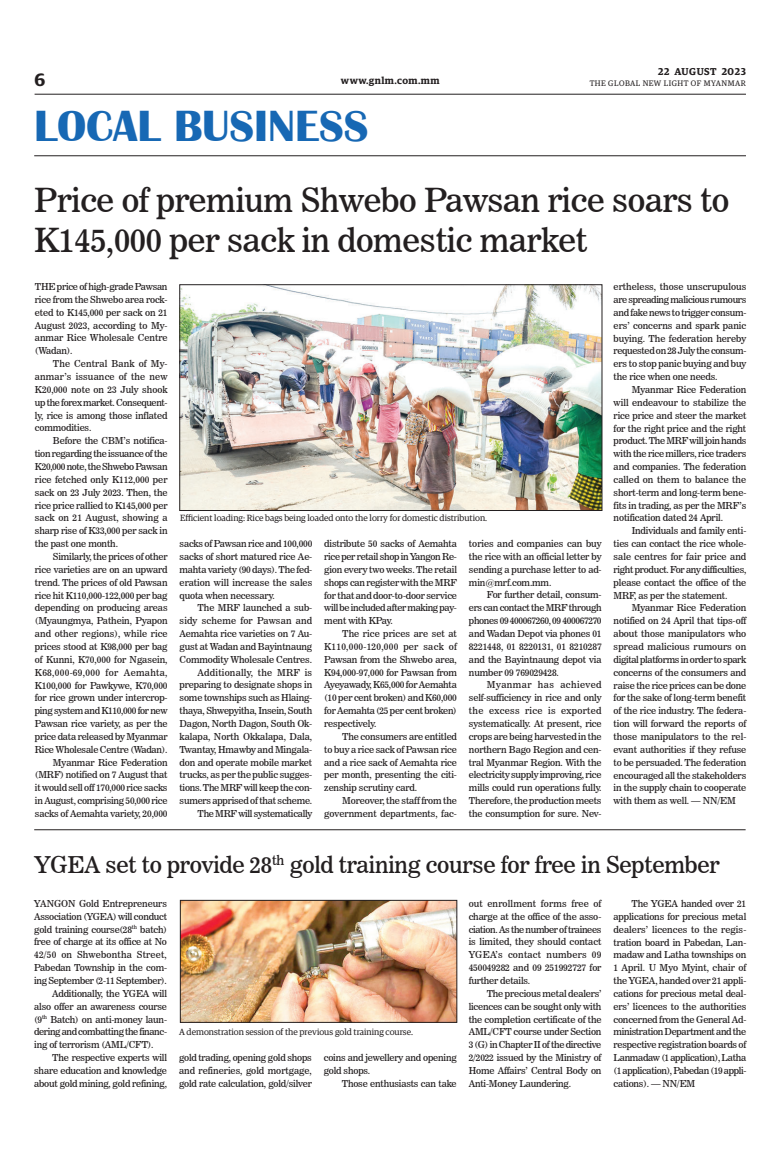
<style>
.page{position:relative;width:773px;height:1152px;background:#fff}
.page>*{position:absolute;margin:0;border:0;box-sizing:border-box;transform-origin:0 0}
.t1{font:700 45px "Britannic";color:#1768b4}
._2_Clm_Head{font:33px/39.6px "News 706 BT Roman C";letter-spacing:-.01em;color:#231f20}
._2_Clm_Head-2{font:23px "News 706 BT Roman C";letter-spacing:-.01em;color:#231f20}
.t2{font:600 18px "Guardian Egyp";color:#231f20}
.t3{font:600 10px "Guardian Egyp";letter-spacing:.05em;color:#231f20}
._2nd_Body{font:9.5px/12.9px "News 706 BT Roman C";letter-spacing:-.015em;color:#231f20;text-align:justify}
.Normal_Para{font:9.5px/12.9px "News 706 BT Roman C";letter-spacing:-.015em;color:#231f20;text-align:justify}
.t4{font:9px "Guardian Egyp";color:#231f20}
.t5{font:8px "Guardian Egyp";letter-spacing:.06em;color:#231f20}
</style>
<div class="page">
<hr style="left:35px;top:94px;width:711px;height:1px;background:#231f20">
<hr style="left:34px;top:156px;width:712px;height:1px;background:#231f20">
<img style="left:182px;top:287px;width:418px;height:222px">
<div style="left:180px;top:285px;width:422px;height:226px;border:1px solid #231f20"></div>
<hr style="left:34px;top:830px;width:711px;height:1px;background:#231f20">
<img style="left:182px;top:902px;width:273px;height:119px">
<div style="left:180px;top:900px;width:277px;height:123px;border:1px solid #231f20"></div>
<p class="t3" style="left:658px;top:64px;width:89px">22 AUGUST 2023</p>
<h3 class="t2" style="left:35px;top:67px;width:12px">6</h3>
<p class="t3" style="left:341px;top:73px;width:100px">www.gnlm.com.mm</p>
<p class="t5" style="left:589px;top:78px;width:158px">THE GLOBAL NEW LIGHT OF MYANMAR</p>
<h1 class="t1" style="left:34px;top:100px;width:336px">LOCAL BUSINESS</h1>
<p class="_2_Clm_Head" style="left:34px;top:181px;width:696px">Price of premium Shwebo Pawsan rice soars to<br>K145,000 per sack in domestic market</p>
<p class="Normal_Para" style="left:35px;top:280px;width:134px">THE price of high-grade Pawsan rice from the Shwebo area rock&shy;eted to K145,000 per sack on 21<br>August 2023, according to My&shy;anmar Rice Wholesale Centre (Wadan).</p>
<p class="_2nd_Body" style="left:35px;top:357px;width:134px;text-indent:18px">The Central Bank of My&shy;anmar’s issuance of the new K20,000 note on 23 July shook up the forex market. Consequent&shy;ly, rice is among those inflated commodities.</p>
<p class="_2nd_Body" style="left:35px;top:434px;width:134px;text-indent:18px">Before the CBM’s notifica&shy;tion regarding the issuance of the K20,000 note, the Shwebo Pawsan rice fetched only K112,000 per sack on 23 July 2023. Then, the rice price rallied to K145,000 per sack on 21 August, showing a sharp rise of K33,000 per sack in the past one month.</p>
<p class="_2nd_Body" style="left:35px;top:550px;width:134px;text-indent:18px">Similarly, the prices of other rice varieties are on an upward trend. The prices of old Pawsan rice hit K110,000-122,000 per bag depending on producing areas (Myaungmya, Pathein, Pyapon and other regions), while rice prices stood at K98,000 per bag of Kunni, K70,000 for Ngasein, K68,000-69,000 for Aemahta, K100,000 for Pawkywe, K70,000 for rice grown under intercrop&shy;ping system and K110,000 for new Pawsan rice variety, as per the price data released by Myanmar Rice Wholesale Centre (Wadan).</p>
<p class="_2nd_Body" style="left:35px;top:756px;width:134px;text-indent:18px">Myanmar Rice Federation (MRF) notified on 7 August that it would sell off 170,000 rice sacks in August, comprising 50,000 rice sacks of Aemahta variety, 20,000</p>
<p class="t4" style="left:180px;top:512px;width:308px">Efficient loading: Rice bags being loaded onto the lorry for domestic distribution.</p>
<p class="_2nd_Body" style="left:180px;top:537px;width:134px">sacks of Pawsan rice and 100,000 sacks of short matured rice Ae&shy;mahta variety (90 days). The fed&shy;eration will increase the sales quota when necessary.</p>
<p class="_2nd_Body" style="left:180px;top:602px;width:134px;text-indent:18px">The MRF launched a sub&shy;sidy scheme for Pawsan and Aemahta rice varieties on 7 Au&shy;gust at Wadan and Bayintnaung Commodity Wholesale Centres.</p>
<p class="_2nd_Body" style="left:180px;top:666px;width:134px;text-indent:18px">Additionally, the MRF is preparing to designate shops in some townships such as Hlaing&shy;thaya, Shwepyitha, Insein, South Dagon, North Dagon, South Ok&shy;kalapa, North Okkalapa, Dala, Twantay, Hmawby and Mingala&shy;don and operate mobile market trucks, as per the public sugges&shy;tions. The MRF will keep the con&shy;sumers apprised of that scheme.</p>
<p class="_2nd_Body" style="left:198px;top:807px;width:116px">The MRF will systematically</p>
<p class="_2nd_Body" style="left:324px;top:537px;width:134px">distribute 50 sacks of Aemahta rice per retail shop in Yangon Re&shy;gion every two weeks. The retail shops can register with the MRF for that and door-to-door service will be included after making pay&shy;ment with KPay.</p>
<p class="_2nd_Body" style="left:324px;top:627px;width:134px;text-indent:18px">The rice prices are set at K110,000-120,000 per sack of Pawsan from the Shwebo area, K94,000-97,000 for Pawsan from Ayeyawady, K65,000 for Aemahta (10 per cent broken) and K60,000 for Aemahta (25 per cent broken) respectively.</p>
<p class="_2nd_Body" style="left:324px;top:730px;width:134px;text-indent:18px">The consumers are entitled to buy a rice sack of Pawsan rice and a rice sack of Aemahta rice per month, presenting the citi&shy;zenship scrutiny card.</p>
<p class="_2nd_Body" style="left:324px;top:794px;width:134px;text-align:right">Moreover, the staff from the government departments, fac-</p>
<p class="_2nd_Body" style="left:469px;top:537px;width:134px">tories and companies can buy the rice with an official letter by sending a purchase letter to ad&shy;min@mrf.com.mm.</p>
<p class="_2nd_Body" style="left:469px;top:589px;width:134px;text-indent:18px">For further detail, consum&shy;ers can contact the MRF through phones 09 400067260, 09 400067270 and Wadan Depot via phones 01<br>8221448, 01 8220131, 01 8210287 and the Bayintnaung depot via number 09 769029428.</p>
<p class="_2nd_Body" style="left:469px;top:679px;width:134px;text-indent:18px">Myanmar has achieved self-sufficiency in rice and only the excess rice is exported systematically. At present, rice crops are being harvested in the northern Bago Region and cen&shy;tral Myanmar Region. With the electricity supply improving, rice mills could run operations fully.<br>Therefore, the production meets the consumption for sure. Nev-</p>
<p class="_2nd_Body" style="left:613px;top:280px;width:134px">ertheless, those unscrupulous are spreading malicious rumours and fake news to trigger consum&shy;ers’ concerns and spark panic buying. The federation hereby requested on 28 July the consum&shy;ers to stop panic buying and buy the rice when one needs.</p>
<p class="_2nd_Body" style="left:613px;top:383px;width:134px;text-indent:18px">Myanmar Rice Federation will endeavour to stabilize the rice price and steer the market for the right price and the right product. The MRF will join hands with the rice millers, rice traders and companies. The federation called on them to balance the short-term and long-term bene&shy;fits in trading, as per the MRF’s notification dated 24 April.</p>
<p class="_2nd_Body" style="left:613px;top:524px;width:134px;text-indent:18px">Individuals and family enti&shy;ties can contact the rice whole&shy;sale centres for fair price and right product. For any difficulties, please contact the office of the MRF, as per the statement.</p>
<p class="_2nd_Body" style="left:613px;top:602px;width:134px;text-indent:18px">Myanmar Rice Federation notified on 24 April that tips-off about those manipulators who spread malicious rumours on digital platforms in order to spark concerns of the consumers and raise the rice prices can be done for the sake of long-term benefit of the rice industry. The federa&shy;tion will forward the reports of those manipulators to the rel&shy;evant authorities if they refuse to be persuaded. The federation encouraged all the stakeholders in the supply chain to cooperate with them as well. — NN/EM</p>
<p class="_2_Clm_Head-2" style="left:35px;top:851px;width:686px">YGEA set to provide 28<sup>th</sup> gold training course for free in September</p>
<p class="Normal_Para" style="left:34px;top:897px;width:134px">YANGON Gold Entrepreneurs Association (YGEA) will conduct gold training course(28<sup>th</sup> batch) free of charge at its office at No 42/50 on Shwebontha Street, Pabedan Township in the com&shy;ing September (2-11 September).</p>
<p class="_2nd_Body" style="left:34px;top:987px;width:134px;text-indent:18px">Additionally, the YGEA will also offer an awareness course (9<sup>th</sup> Batch) on anti-money laun&shy;dering and combatting the financ&shy;ing of terrorism (AML/CFT).</p>
<p class="_2nd_Body" style="left:34px;top:1051px;width:134px;text-indent:18px">The respective experts will share education and knowledge about gold mining, gold refining,</p>
<p class="_2nd_Body" style="left:179px;top:1051px;width:134px">gold trading, opening gold shops and refineries, gold mortgage, gold rate calculation, gold/silver</p>
<p class="_2nd_Body" style="left:324px;top:1051px;width:134px">coins and jewellery and opening gold shops.</p>
<p class="t4" style="left:179px;top:1026px;width:236px">A demonstration session of the previous gold training course.</p>
<p class="_2nd_Body" style="left:342px;top:1077px;width:116px">Those enthusiasts can take</p>
<p class="_2nd_Body" style="left:468px;top:897px;width:134px">out enrollment forms free of charge at the office of the asso&shy;ciation. As the number of trainees is limited, they should contact YGEA’s contact numbers 09<br>450049282 and 09 251992727 for further details.</p>
<p class="_2nd_Body" style="left:468px;top:987px;width:134px;text-indent:18px">The precious metal dealers’ licences can be sought only with the completion certificate of the AML/CFT course under Section 3 (G) in Chapter II of the directive 2/2022 issued by the Ministry of Home Affairs’ Central Body on Anti-Money Laundering.</p>
<p class="_2nd_Body" style="left:613px;top:897px;width:134px;text-indent:18px">The YGEA handed over 21 applications for precious metal dealers’ licences to the regis&shy;tration board in Pabedan, Lan&shy;madaw and Latha townships on 1 April. U Myo Myint, chair of the YGEA, handed over 21 appli&shy;cations for precious metal deal&shy;ers’ licences to the authorities concerned from the General Ad&shy;ministration Department and the respective registration boards of Lanmadaw (1 application), Latha (1 application), Pabedan (19 appli&shy;cations). — NN/EM</p>
</div>
